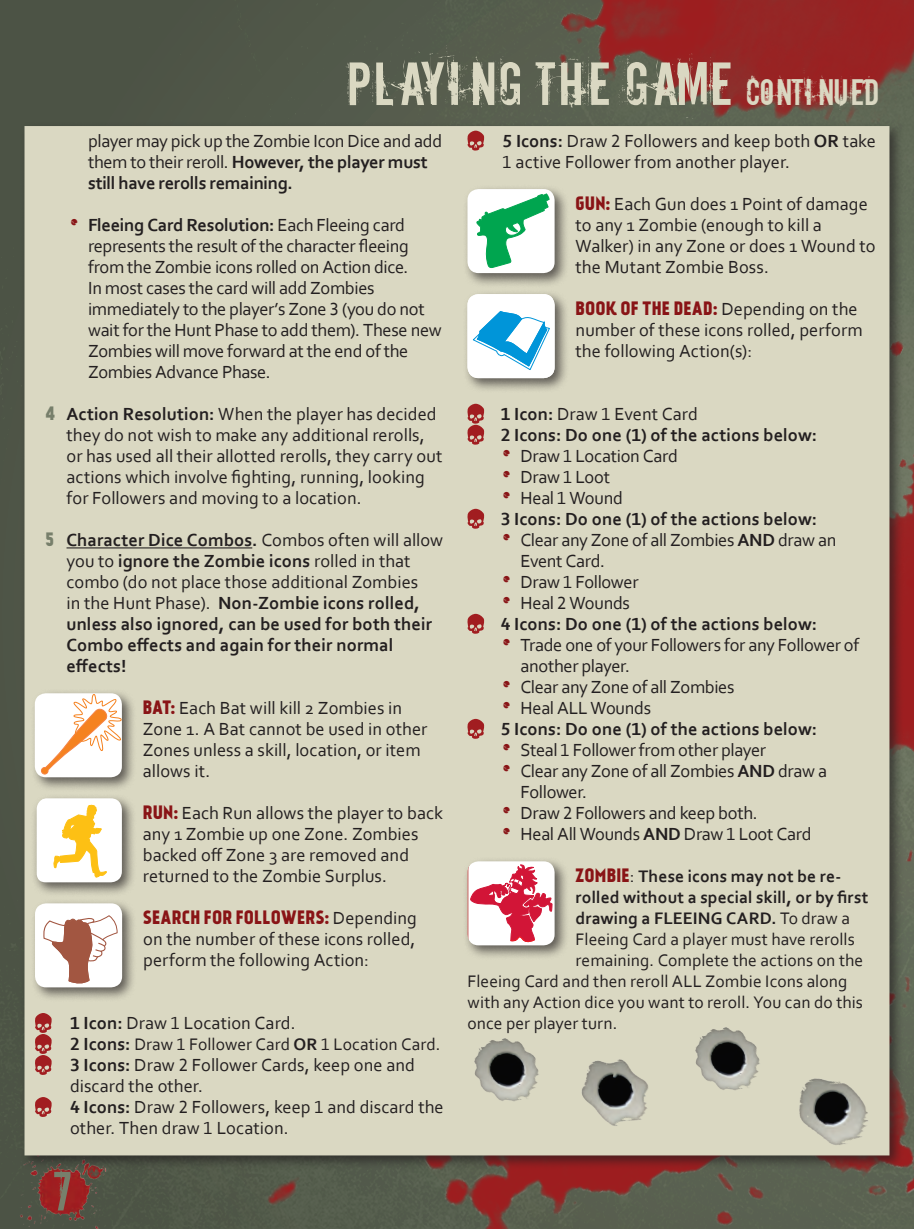
<style>
.page{position:relative;width:914px;height:1229px;background:#fff}
.page>*{position:absolute;margin:0;border:0;box-sizing:border-box;transform-origin:0 0}
.t1{font:57.75px "Downcome";letter-spacing:.055em;color:#dad8c2}
.t2{font:52.5px "Downcome";color:#777f6b}
.t3{font:18.38px/21px "Corbel";letter-spacing:-.005em;color:#231f20}
.t4{font:700 18.38px/21px "Corbel";letter-spacing:.005em;color:#231f20}
.t5{font:18.38px "Kankin";letter-spacing:.015em;color:#891416}
.t6{font:17.5px "Corbel";letter-spacing:.005em;color:#231f20}
.t7{font:700 17.5px "Corbel";letter-spacing:.01em;color:#231f20}
.s1{font-size:35px}
.s2{font-weight:700}
.s3{font-family:"Downcome";font-size:21px;color:#891416}
.s4{font-family:"Kankin";color:#777f6b}
.s5{font-family:"Kankin";font-weight:400;color:#777f6b}
.s6{font-weight:400}
.s7{font-family:"Kankin";color:#891416}
.s8{font-family:"Corbel";color:#231f20}
.s9{font-weight:700;font-size:18.38px}
.s10{font-family:"Downcome";font-weight:400;font-size:21px;color:#891416}
.s11{font-family:"Kankin";font-weight:400;font-size:18.38px;color:#891416}
.s12{font-weight:400;font-size:18.38px}
</style>
<div class="page">
<div style="left:0;top:0;width:312px;height:1228px;background:#4d5446"></div>
<img style="left:206px;top:861px;width:708px;height:367px">
<img style="left:312px;top:0;width:602px;height:861px">
<img style="left:0;top:1149px;width:110px;height:79px">
<div style="left:20px;top:122px;width:884px;height:1048px;background:#231f20;opacity:.67"></div>
<div style="left:24px;top:126px;width:865px;height:1029px;background:#dad8c2"></div>
<hr style="left:66px;top:547px;width:186px;height:1px;background:#231f20">
<svg style="left:34px;top:1013px;width:18px;height:62px"></svg>
<svg style="left:34px;top:1097px;width:18px;height:20px"></svg>
<svg style="left:466px;top:131px;width:19px;height:20px"></svg>
<svg style="left:466px;top:404px;width:19px;height:41px"></svg>
<svg style="left:466px;top:509px;width:19px;height:20px"></svg>
<svg style="left:466px;top:614px;width:19px;height:20px"></svg>
<svg style="left:466px;top:719px;width:19px;height:20px"></svg>
<div style="left:30px;top:689px;width:107px;height:103px;background:#231f20;opacity:.67"></div>
<svg style="left:35px;top:693px;width:87px;height:84px"></svg>
<div style="left:30px;top:794px;width:107px;height:103px;background:#231f20;opacity:.67"></div>
<svg style="left:37px;top:798px;width:85px;height:84px"></svg>
<div style="left:31px;top:899px;width:106px;height:103px;background:#231f20;opacity:.67"></div>
<svg style="left:35px;top:903px;width:87px;height:84px"></svg>
<div style="left:463px;top:185px;width:106px;height:103px;background:#231f20;opacity:.67"></div>
<svg style="left:467px;top:189px;width:87px;height:84px"></svg>
<div style="left:463px;top:290px;width:106px;height:103px;background:#231f20;opacity:.67"></div>
<svg style="left:467px;top:294px;width:87px;height:84px"></svg>
<div style="left:463px;top:857px;width:106px;height:103px;background:#231f20;opacity:.67"></div>
<svg style="left:467px;top:861px;width:87px;height:84px"></svg>
<img style="left:467px;top:1029px;width:78px;height:78px">
<img style="left:575px;top:1050px;width:78px;height:78px">
<img style="left:688px;top:1018px;width:78px;height:78px">
<img style="left:791px;top:1068px;width:79px;height:78px">
<h1 class="t1" style="left:346px;top:44px;width:533px">PLAYING THE GAME <span class="s1">CONTINUED</span></h1>
<p class="t3" style="left:88px;top:130px;width:356px">player may pick up the Zombie Icon Dice and add them to their reroll. <span class="s2">However, the player must still have rerolls remaining.</span></p>
<p class="t3" style="left:88px;top:214px;width:355px;text-indent:-18px"><span class="s3">•</span> <span class="s2">Fleeing Card Resolution:</span> Each Fleeing card represents the result of the character fleeing from the Zombie icons rolled on Action dice.<br>In most cases the card will add Zombies immediately to the player’s Zone 3 (you do not wait for the Hunt Phase to add them). These new Zombies will move forward at the end of the Zombies Advance Phase.</p>
<p class="t3" style="left:67px;top:403px;width:377px;text-indent:-21px"><span class="s4">4</span> <span class="s2">Action Resolution:</span> When the player has decided they do not wish to make any additional rerolls, or has used all their allotted rerolls, they carry out actions which involve fighting, running, looking for Followers and moving to a location.</p>
<p class="t4" style="left:67px;top:529px;width:378px;text-indent:-21px"><span class="s5">5</span> Character Dice Combos. <span class="s6">Combos often will allow you to</span> ignore the Zombie icons <span class="s6">rolled in that combo (do not place those additional Zombies<br>in the Hunt Phase).</span> Non-Zombie icons rolled, unless also ignored, can be used for both their Combo effects and again for their normal effects!</p>
<p class="t3" style="left:143px;top:697px;width:286px"><span class="s7">BAT:</span> Each Bat will kill 2 Zombies in<br>Zone 1. A Bat cannot be used in other<br>Zones unless a skill, location, or item allows it.</p>
<p class="t3" style="left:143px;top:802px;width:301px"><span class="s7">RUN:</span> Each Run allows the player to back any 1 Zombie up one Zone. Zombies backed off Zone 3 are removed and returned to the Zombie Surplus.</p>
<p class="t5" style="left:143px;top:906px;width:275px">SEARCH FOR FOLLOWERS: <span class="s8">Depending</span></p>
<p class="t3" style="left:143px;top:928px;width:274px">on the number of these icons rolled, perform the following Action:</p>
<p class="t3" style="left:70px;top:1012px;width:227px"><span class="s2">1 Icon:</span> Draw 1 Location Card.</p>
<p class="t6" style="left:70px;top:1033px;width:372px"><span class="s9">2 Icons:</span> Draw 1 Follower Card <span class="s2">OR</span> 1 Location Card.</p>
<p class="t3" style="left:70px;top:1054px;width:375px"><span class="s2">3 Icons:</span> Draw 2 Follower Cards, keep one and discard the other.<br><span class="s2">4 Icons:</span> Draw 2 Followers, keep 1 and discard the other. Then draw 1 Location.</p>
<h2 class="t2" style="left:53px;top:1155px;width:21px">7</h2>
<p class="t3" style="left:502px;top:130px;width:375px"><span class="s2">5 Icons:</span> Draw 2 Followers and keep both <span class="s2">OR</span> take<br>1 active Follower from another player.</p>
<p class="t3" style="left:575px;top:193px;width:301px"><span class="s7">GUN:</span> Each Gun does 1 Point of damage to any 1 Zombie (enough to kill a<br>Walker) in any Zone or does 1 Wound to the Mutant Zombie Boss.</p>
<p class="t5" style="left:575px;top:297px;width:283px">BOOK OF THE DEAD: <span class="s8">Depending on the</span></p>
<p class="t3" style="left:575px;top:319px;width:289px">number of these icons rolled, perform the following Action(s):</p>
<p class="t4" style="left:500px;top:403px;width:318px">1 Icon: <span class="s6">Draw 1 Event Card<br></span>2 Icons: Do one (1) of the actions below:</p>
<p class="t3" style="left:502px;top:445px;width:177px"><span class="s3">•</span> Draw 1 Location Card</p>
<p class="t3" style="left:502px;top:466px;width:109px"><span class="s3">•</span> Draw 1 Loot</p>
<p class="t4" style="left:500px;top:487px;width:318px"><span class="s10">•</span> <span class="s6">Heal 1 Wound<br></span>3 Icons: Do one (1) of the actions below:</p>
<p class="t3" style="left:520px;top:529px;width:317px;text-indent:-18px"><span class="s3">•</span> Clear any Zone of all Zombies <span class="s2">AND</span> draw an<br>Event Card.</p>
<p class="t3" style="left:502px;top:571px;width:137px"><span class="s3">•</span> Draw 1 Follower</p>
<p class="t4" style="left:500px;top:592px;width:318px"><span class="s10">•</span> <span class="s6">Heal 2 Wounds<br></span>4 Icons: Do one (1) of the actions below:</p>
<p class="t3" style="left:520px;top:634px;width:340px;text-indent:-18px"><span class="s3">•</span> Trade one of your Followers for any Follower of another player.</p>
<p class="t3" style="left:502px;top:676px;width:233px"><span class="s3">•</span> Clear any Zone of all Zombies</p>
<p class="t4" style="left:500px;top:697px;width:318px"><span class="s10">•</span> <span class="s6">Heal ALL Wounds<br></span>5 Icons: Do one (1) of the actions below:</p>
<p class="t3" style="left:502px;top:739px;width:265px"><span class="s3">•</span> Steal 1 Follower from other player</p>
<p class="t3" style="left:520px;top:760px;width:308px;text-indent:-18px"><span class="s3">•</span> Clear any Zone of all Zombies <span class="s2">AND</span> draw a<br>Follower.</p>
<p class="t3" style="left:502px;top:802px;width:257px"><span class="s3">•</span> Draw 2 Followers and keep both.</p>
<p class="t3" style="left:502px;top:823px;width:310px"><span class="s3">•</span> Heal All Wounds <span class="s2">AND</span> Draw 1 Loot Card</p>
<p class="t7" style="left:575px;top:865px;width:267px"><span class="s11">ZOMBIE</span><span class="s12">:</span> These icons may not be re-</p>
<p class="t7" style="left:575px;top:886px;width:294px">rolled without a special skill, or by first</p>
<p class="t7" style="left:575px;top:907px;width:276px">drawing a FLEEING CARD. <span class="s6">To draw a</span></p>
<p class="t6" style="left:575px;top:928px;width:281px">Fleeing Card a player must have rerolls</p>
<p class="t6" style="left:575px;top:949px;width:289px">remaining. Complete the actions on the</p>
<p class="t6" style="left:467px;top:970px;width:381px">Fleeing Card and then reroll ALL Zombie Icons along</p>
<p class="t6" style="left:467px;top:991px;width:397px">with any Action dice you want to reroll. You can do this</p>
<p class="t6" style="left:467px;top:1012px;width:151px">once per player turn.</p>
</div>
